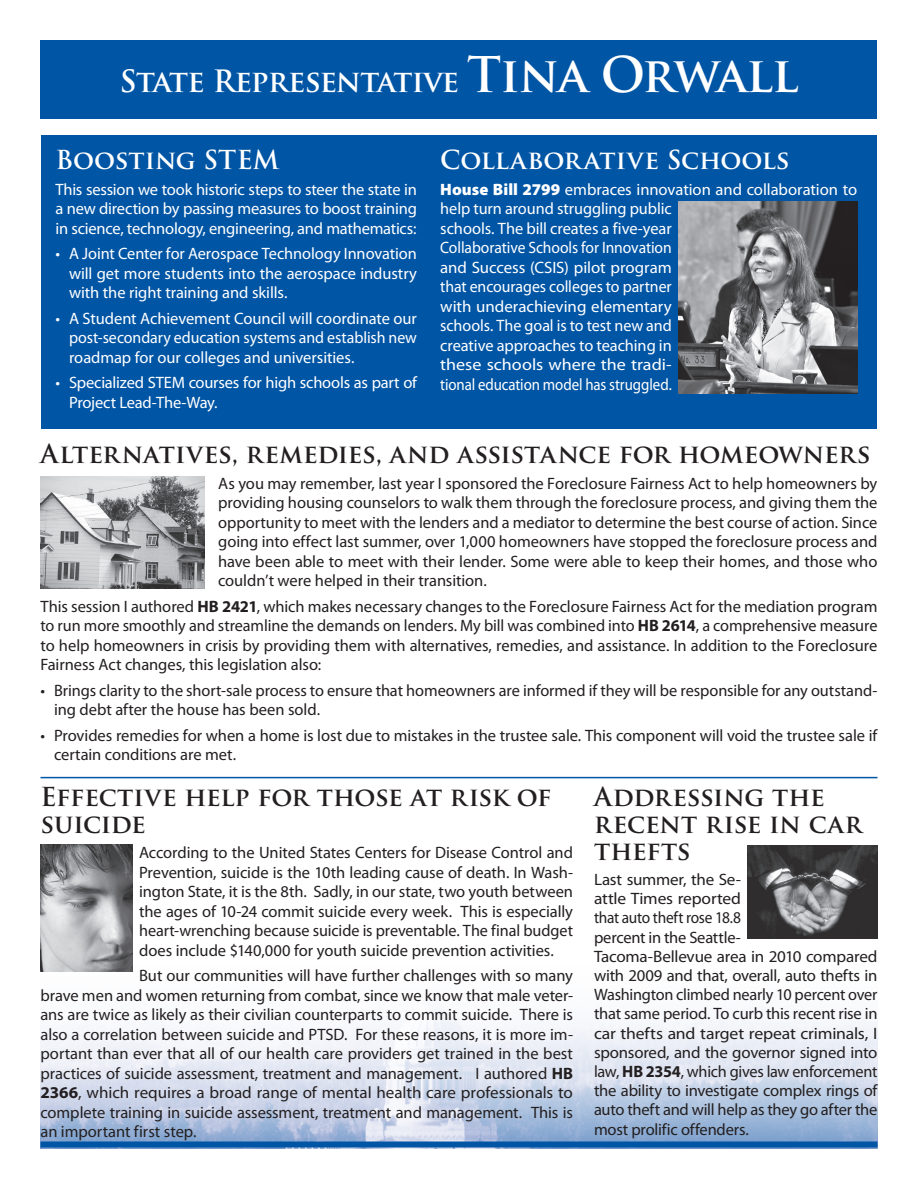
<style>
.page{position:relative;width:918px;height:1188px;background:#fff}
.page>*{position:absolute;margin:0;border:0;box-sizing:border-box;transform-origin:0 0}
.t1{font:700 30px "Trajan Pro";letter-spacing:-.02em;color:#fff}
.t2{font:700 25.5px/27px "Trajan Pro";letter-spacing:-.01em;color:#231f20}
.t3{font:700 25.5px "Trajan Pro";letter-spacing:-.005em;color:#fff}
.t4{font:16.5px/19.5px "Myriad Pro";letter-spacing:-.01em;color:#231f20;text-align:justify}
.t5{font:16.5px/19.5px "Myriad Pro";letter-spacing:-.005em;color:#fff;text-align:justify}
.s1{font-size:48px}
.s2{font-weight:900}
.s3{font-weight:700}
</style>
<div class="page">
<img style="left:41px;top:898px;width:837px;height:244px">
<div style="left:41px;top:135px;width:836px;height:294px;background:#0155a5"></div>
<div style="left:40px;top:40px;width:838px;height:79px;background:#0155a5"></div>
<div style="left:40px;top:1142px;width:838px;height:6px;background:#0155a5"></div>
<img style="left:40px;top:477px;width:165px;height:111px">
<img style="left:41px;top:844px;width:91px;height:128px">
<img style="left:748px;top:846px;width:130px;height:92px">
<img style="left:679px;top:202px;width:178px;height:192px">
<hr style="left:40px;top:777px;width:838px;height:1px;background:#0155a5">
<h1 class="t1" style="left:119px;top:62px;width:681px">State Representative <span class="s1">Tina Orwall</span></h1>
<h2 class="t3" style="left:56px;top:144px;width:226px">Boosting STEM</h2>
<p class="t5" style="left:56px;top:179px;width:363px">This session we took historic steps to steer the state in a new direction by passing measures to boost training in science, technology, engineering, and mathematics:</p>
<p class="t5" style="left:69px;top:244px;width:350px;text-indent:-14px">• A Joint Center for Aerospace Technology Innovation will get more students into the aerospace industry with the right training and skills.</p>
<p class="t5" style="left:69px;top:308px;width:350px;text-indent:-13px">• A Student Achievement Council will coordinate our post-secondary education systems and establish new roadmap for our colleges and universities.</p>
<p class="t5" style="left:69px;top:373px;width:349px;text-indent:-13px">• Specialized STEM courses for high schools as part of<br>Project Lead-The-Way.</p>
<h2 class="t3" style="left:440px;top:144px;width:351px">Collaborative Schools</h2>
<p class="t5" style="left:440px;top:179px;width:418px;text-align:left"><span class="s2">House Bill 2799</span> embraces innovation and collaboration to help turn around struggling public<br>schools. The bill creates a five-year<br>Collaborative Schools for Innovation<br>and Success (CSIS) pilot program<br>that encourages colleges to partner<br>with underachieving elementary<br>schools. The goal is to test new and<br>creative approaches to teaching in<br>these schools where the tradi-<br>tional education model has struggled.</p>
<h2 class="t2" style="left:40px;top:441px;width:832px">Alternatives, remedies, and assistance for homeowners</h2>
<p class="t4" style="left:218px;top:473px;width:661px">As you may remember, last year I sponsored the Foreclosure Fairness Act to help homeowners by providing housing counselors to walk them through the foreclosure process, and giving them the opportunity to meet with the lenders and a mediator to determine the best course of action. Since going into effect last summer, over 1,000 homeowners have stopped the foreclosure process and have been able to meet with their lender. Some were able to keep their homes, and those who couldn’t were helped in their transition.</p>
<p class="t4" style="left:40px;top:596px;width:838px">This session I authored <span class="s3">HB 2421</span>, which makes necessary changes to the Foreclosure Fairness Act for the mediation program to run more smoothly and streamline the demands on lenders. My bill was combined into <span class="s3">HB 2614</span>, a comprehensive measure to help homeowners in crisis by providing them with alternatives, remedies, and assistance. In addition to the Foreclosure Fairness Act changes, this legislation also:</p>
<p class="t4" style="left:54px;top:680px;width:825px;text-indent:-14px">• Brings clarity to the short-sale process to ensure that homeowners are informed if they will be responsible for any outstand&shy;ing debt after the house has been sold.</p>
<p class="t4" style="left:54px;top:725px;width:825px;text-indent:-13px">• Provides remedies for when a home is lost due to mistakes in the trustee sale. This component will void the trustee sale if certain conditions are met.</p>
<h2 class="t2" style="left:40px;top:783px;width:513px">Effective help for those at risk of suicide</h2>
<p class="t4" style="left:139px;top:843px;width:436px">According to the United States Centers for Disease Control and Prevention, suicide is the 10th leading cause of death. In Wash&shy;ington State, it is the 8th. Sadly, in our state, two youth between the ages of 10-24 commit suicide every week. This is especially heart-wrenching because suicide is preventable. The final budget does include $140,000 for youth suicide prevention activities.</p>
<p class="t4" style="left:40px;top:966px;width:534px;text-indent:99px">But our communities will have further challenges with so many brave men and women returning from combat, since we know that male veter&shy;ans are twice as likely as their civilian counterparts to commit suicide. There is also a correlation between suicide and PTSD. For these reasons, it is more im&shy;portant than ever that all of our health care providers get trained in the best practices of suicide assessment, treatment and management. I authored <span class="s3">HB 2366</span>, which requires a broad range of mental health care professionals to complete training in suicide assessment, treatment and management. This is an important first step.</p>
<h2 class="t2" style="left:594px;top:783px;width:270px">Addressing the recent rise in car thefts</h2>
<p class="t4" style="left:594px;top:870px;width:285px;text-align:left">Last summer, the Se-<br>attle Times reported<br>that auto theft rose 18.8<br>percent in the Seattle-<br>Tacoma-Bellevue area in 2010 compared with 2009 and that, overall, auto thefts in Washington climbed nearly 10 percent over that same period. To curb this recent rise in car thefts and target repeat criminals, I sponsored, and the governor signed into law, <span class="s3">HB 2354</span>, which gives law enforcement the ability to investigate complex rings of auto theft and will help as they go after the most prolific offenders.</p>
</div>
